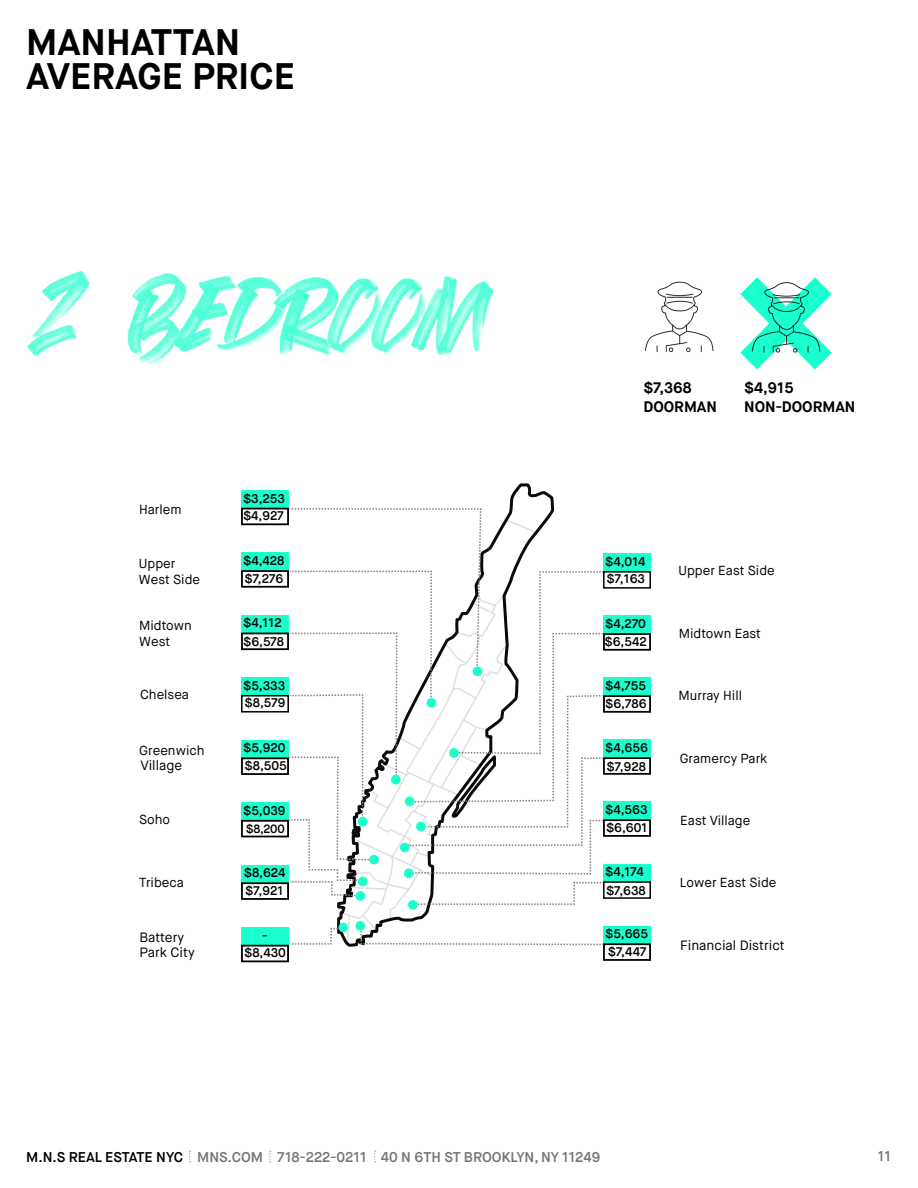
<style>
.page{position:relative;width:918px;height:1188px;background:#fff}
.page>*{position:absolute;margin:0;border:0;box-sizing:border-box;transform-origin:0 0}
.t1{font:700 36.9px "Maison Neue";color:#000}
.t2{font:700 15.15px "Maison Neue";color:#000}
.t3{font:600 14.1px "Maison Neue";color:#747575}
.t4{font:13.5px/15px "Maison Neue";color:#000}
.t5{font:13.05px/15.8px "Maison Neue";color:#000}
.t6{font:600 12.6px "Maison Neue";color:#000}
.t7{font:600 12px "Maison Neue";color:#000}
.s1{color:#000}
</style>
<div class="page">
<svg style="left:189px;top:1151px;width:2px;height:12px"></svg>
<svg style="left:269px;top:1151px;width:2px;height:12px"></svg>
<svg style="left:374px;top:1151px;width:2px;height:12px"></svg>
<img style="left:740px;top:277px;width:92px;height:93px">
<img style="left:644px;top:281px;width:70px;height:72px">
<div style="left:603px;top:926px;width:48px;height:17px;background:#19ffcd"></div>
<div style="left:603px;top:943px;width:48px;height:18px;border:2px solid #000"></div>
<div style="left:603px;top:864px;width:48px;height:17px;background:#19ffcd"></div>
<div style="left:603px;top:881px;width:48px;height:18px;border:2px solid #000"></div>
<div style="left:603px;top:802px;width:48px;height:17px;background:#19ffcd"></div>
<div style="left:603px;top:819px;width:48px;height:18px;border:2px solid #000"></div>
<div style="left:603px;top:740px;width:48px;height:17px;background:#19ffcd"></div>
<div style="left:603px;top:757px;width:48px;height:18px;border:2px solid #000"></div>
<div style="left:603px;top:678px;width:48px;height:17px;background:#19ffcd"></div>
<div style="left:603px;top:695px;width:48px;height:18px;border:2px solid #000"></div>
<div style="left:603px;top:616px;width:48px;height:17px;background:#19ffcd"></div>
<div style="left:603px;top:633px;width:48px;height:18px;border:2px solid #000"></div>
<div style="left:603px;top:554px;width:48px;height:17px;background:#19ffcd"></div>
<div style="left:603px;top:571px;width:48px;height:18px;border:2px solid #000"></div>
<div style="left:241px;top:927px;width:48px;height:18px;background:#19ffcd"></div>
<div style="left:241px;top:945px;width:48px;height:17px;border:2px solid #000"></div>
<div style="left:241px;top:865px;width:48px;height:17px;background:#19ffcd"></div>
<div style="left:241px;top:882px;width:48px;height:18px;border:2px solid #000"></div>
<div style="left:241px;top:802px;width:48px;height:18px;background:#19ffcd"></div>
<div style="left:241px;top:820px;width:48px;height:17px;border:2px solid #000"></div>
<div style="left:241px;top:740px;width:48px;height:17px;background:#19ffcd"></div>
<div style="left:241px;top:757px;width:48px;height:18px;border:2px solid #000"></div>
<div style="left:241px;top:677px;width:48px;height:18px;background:#19ffcd"></div>
<div style="left:241px;top:695px;width:48px;height:18px;border:2px solid #000"></div>
<div style="left:241px;top:615px;width:48px;height:18px;background:#19ffcd"></div>
<div style="left:241px;top:633px;width:48px;height:17px;border:2px solid #000"></div>
<div style="left:241px;top:553px;width:48px;height:17px;background:#19ffcd"></div>
<div style="left:241px;top:570px;width:48px;height:18px;border:2px solid #000"></div>
<div style="left:241px;top:490px;width:48px;height:18px;background:#19ffcd"></div>
<div style="left:241px;top:508px;width:48px;height:17px;border:2px solid #000"></div>
<svg style="left:288px;top:507px;width:317px;height:439px"></svg>
<div style="left:355px;top:921px;width:10px;height:10px;background:#1affcc;border-radius:50%"></div>
<div style="left:339px;top:923px;width:9px;height:9px;background:#1affcc;border-radius:50%"></div>
<img style="left:27px;top:270px;width:467px;height:95px">
<p class="t1" style="left:26px;top:19px;width:216px">MANHATTAN</p>
<p class="t1" style="left:26px;top:53px;width:270px">AVERAGE PRICE</p>
<p class="t5" style="left:139px;top:502px;width:44px">Harlem</p>
<p class="t5" style="left:139px;top:556px;width:63px">Upper<br>West Side</p>
<p class="t5" style="left:139px;top:618px;width:54px">Midtown<br>West</p>
<p class="t6" style="left:243px;top:491px;width:43px">$3,253</p>
<p class="t6" style="left:243px;top:507px;width:42px">$4,927</p>
<p class="t6" style="left:243px;top:553px;width:43px">$4,428</p>
<p class="t6" style="left:244px;top:571px;width:40px">$7,276</p>
<p class="t6" style="left:243px;top:615px;width:40px">$4,112</p>
<p class="t6" style="left:243px;top:633px;width:43px">$6,578</p>
<p class="t2" style="left:643px;top:378px;width:50px">$7,368</p>
<p class="t2" style="left:643px;top:397px;width:75px">DOORMAN</p>
<p class="t2" style="left:744px;top:378px;width:51px">$4,915</p>
<p class="t2" style="left:744px;top:397px;width:113px">NON-DOORMAN</p>
<p class="t6" style="left:605px;top:554px;width:42px">$4,014</p>
<p class="t6" style="left:607px;top:571px;width:40px">$7,163</p>
<p class="t6" style="left:605px;top:616px;width:42px">$4,270</p>
<p class="t6" style="left:604px;top:633px;width:44px">$6,542</p>
<p class="t5" style="left:678px;top:563px;width:98px">Upper East Side</p>
<p class="t5" style="left:679px;top:625px;width:84px">Midtown East</p>
<p class="t6" style="left:243px;top:678px;width:44px">$5,333</p>
<p class="t6" style="left:245px;top:695px;width:42px">$8,579</p>
<p class="t6" style="left:605px;top:678px;width:42px">$4,755</p>
<p class="t6" style="left:605px;top:695px;width:43px">$6,786</p>
<p class="t5" style="left:140px;top:687px;width:50px">Chelsea</p>
<p class="t5" style="left:679px;top:688px;width:65px">Murray Hill</p>
<p class="t5" style="left:139px;top:743px;width:67px">Greenwich</p>
<p class="t4" style="left:141px;top:758px;width:43px">Village</p>
<p class="t6" style="left:243px;top:740px;width:44px">$5,920</p>
<p class="t6" style="left:245px;top:758px;width:44px">$8,505</p>
<p class="t6" style="left:605px;top:740px;width:44px">$4,656</p>
<p class="t6" style="left:606px;top:759px;width:41px">$7,928</p>
<p class="t5" style="left:680px;top:750px;width:89px">Gramercy Park</p>
<p class="t5" style="left:139px;top:812px;width:33px">Soho</p>
<p class="t6" style="left:243px;top:802px;width:44px">$5,039</p>
<p class="t7" style="left:246px;top:821px;width:40px">$8,200</p>
<p class="t6" style="left:605px;top:802px;width:44px">$4,563</p>
<p class="t6" style="left:606px;top:820px;width:43px">$6,601</p>
<p class="t5" style="left:680px;top:812px;width:72px">East Village</p>
<p class="t5" style="left:139px;top:875px;width:46px">Tribeca</p>
<p class="t6" style="left:244px;top:865px;width:43px">$8,624</p>
<p class="t6" style="left:245px;top:882px;width:40px">$7,921</p>
<p class="t6" style="left:605px;top:864px;width:40px">$4,174</p>
<p class="t6" style="left:606px;top:882px;width:41px">$7,638</p>
<p class="t5" style="left:680px;top:875px;width:98px">Lower East Side</p>
<p class="t6" style="left:605px;top:926px;width:44px">$5,665</p>
<p class="t6" style="left:608px;top:944px;width:40px">$7,447</p>
<p class="t4" style="left:140px;top:930px;width:57px">Battery<br>Park City</p>
<p class="t4" style="left:680px;top:938px;width:106px">Financial District</p>
<p class="t6" style="left:262px;top:927px;width:7px">-</p>
<p class="t6" style="left:244px;top:945px;width:43px">$8,430</p>
<p class="t5" style="left:680px;top:938px;width:95px">Finacial District</p>
<p class="t3" style="left:26px;top:1148px;width:576px"><span class="s1">M.N.S REAL ESTATE NYC</span> MNS.COM 718-222-0211 40 N 6TH ST BROOKLYN, NY 11249</p>
<p class="t3" style="left:878px;top:1148px;width:15px">11</p>
</div>
